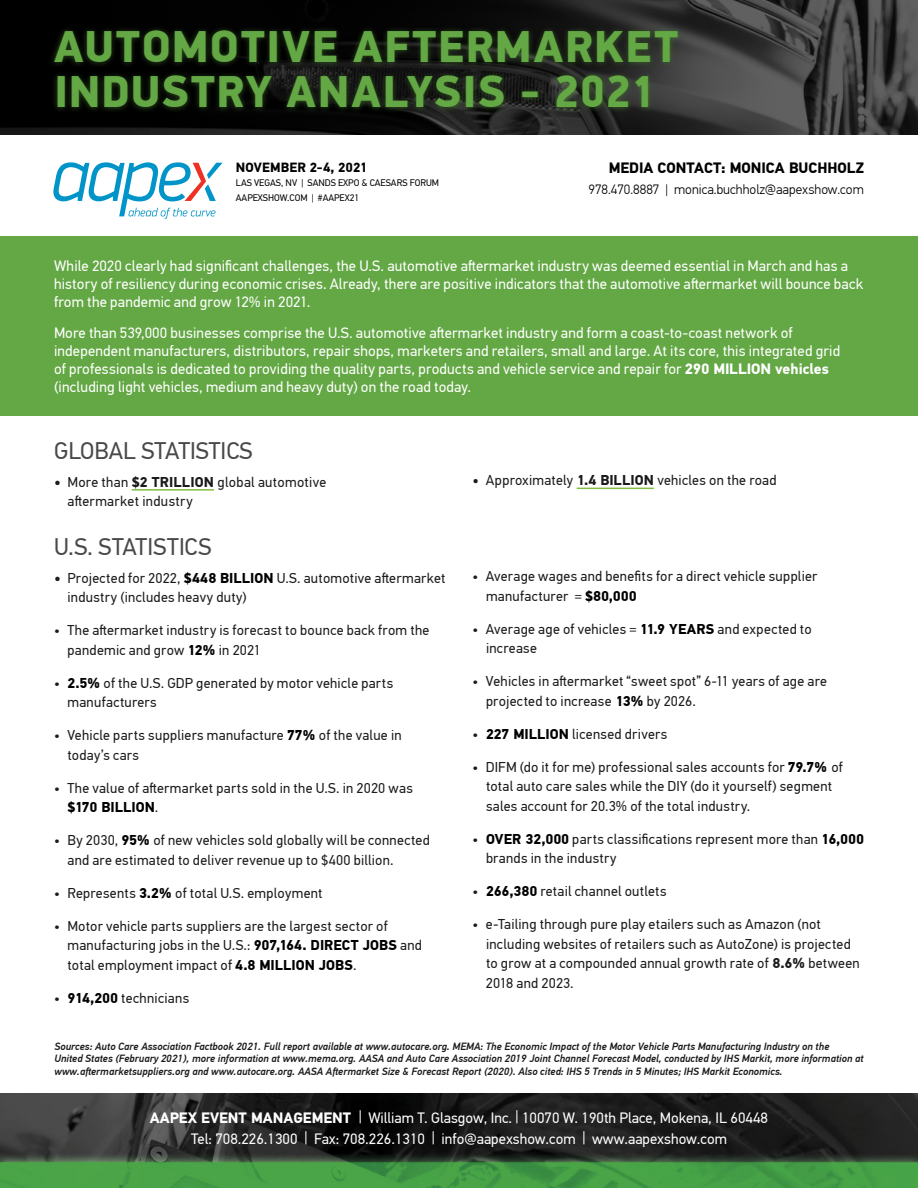
<style>
.page{position:relative;width:918px;height:1188px;background:#fff}
.page>*{position:absolute;margin:0;border:0;box-sizing:border-box;transform-origin:0 0}
.Headline{font:900 45px "PF Din Display Pro";letter-spacing:.04em;color:#64a845}
.Subhead{font:24px "PF Din Text Pro";color:#494949}
.Big_Number_Payoff_Co{font:15px/18px "PF Din Text Pro";letter-spacing:.01em;color:#fff}
.t1{font:700 15px "PF Din Text Pro";color:#000}
.Body{font:14.25px/19.5px "PF Din Text Pro";letter-spacing:.02em;color:#1b1b1b}
.t2{font:300 13.5px "PF Din Text Pro";color:#000}
.t3{font:700 13.35px "PF Din Text Pro";letter-spacing:.005em;color:#000}
.t4{font:italic 500 10.5px/12.6px "PF Din Text Pro";color:#1b1b1b}
.t5{font:9.6px/14.5px "PF Din Text Pro";color:#000}
.s1{font-weight:700}
.s2{font-weight:500;font-size:15px}
.s3{font-weight:500}
.s4{font-weight:700;color:#000}
</style>
<div class="page">
<img style="left:0;top:1093px;width:918px;height:95px">
<img style="left:0;top:0;width:918px;height:135px">
<svg style="left:53px;top:162px;width:170px;height:57px"></svg>
<div style="left:0;top:237px;width:918px;height:179px;background:#64a845"></div>
<div style="left:48px;top:25px;width:636px;height:89px;background:#64a845;opacity:.45"></div>
<hr style="left:132px;top:489px;width:82px;height:2px;background:#81bd41">
<hr style="left:577px;top:488px;width:77px;height:1px;background:#81bd41">
<p class="Headline" style="left:54px;top:19px;width:626px">AUTOMOTIVE AFTERMARKET</p>
<p class="Headline" style="left:54px;top:64px;width:603px">INDUSTRY ANALYSIS - 2021</p>
<p class="t3" style="left:236px;top:159px;width:133px">NOVEMBER 2-4, 2021</p>
<p class="t5" style="left:236px;top:176px;width:205px">LAS VEGAS, NV | SANDS EXPO &amp; CAESARS FORUM<br>AAPEXSHOW.COM | #AAPEX21</p>
<p class="t1" style="left:609px;top:159px;width:257px">MEDIA CONTACT: MONICA BUCHHOLZ</p>
<p class="t2" style="left:589px;top:182px;width:277px">978.470.8887 | monica.buchholz@aapexshow.com</p>
<p class="Big_Number_Payoff_Co" style="left:54px;top:257px;width:811px">While 2020 clearly had significant challenges, the U.S. automotive aftermarket industry was deemed essential in March and has a history of resiliency during economic crises. Already, there are positive indicators that the automotive aftermarket will bounce back from the pandemic and grow 12% in 2021.</p>
<p class="Big_Number_Payoff_Co" style="left:54px;top:324px;width:788px">More than 539,000 businesses comprise the U.S. automotive aftermarket industry and form a coast-to-coast network of independent manufacturers, distributors, repair shops, marketers and retailers, small and large. At its core, this integrated grid of professionals is dedicated to providing the quality parts, products and vehicle service and repair for <span class="s1">290 MILLION vehicles </span>(including light vehicles, medium and heavy duty) on the road today.</p>
<p class="Subhead" style="left:54px;top:437px;width:200px">GLOBAL STATISTICS</p>
<p class="Body" style="left:68px;top:472px;width:260px;text-indent:-14px"><span class="s2">•</span> More than <span class="s1">$2 TRILLION</span> global automotive aftermarket industry</p>
<p class="Body" style="left:472px;top:471px;width:306px"><span class="s3">•</span> Approximately <span class="s1">1.4 BILLION</span> vehicles on the road</p>
<p class="Subhead" style="left:54px;top:533px;width:159px">U.S. STATISTICS</p>
<p class="Body" style="left:68px;top:568px;width:380px;text-indent:-14px"><span class="s2">•</span> Projected for 2022, <span class="s4">$448 BILLION</span> U.S. automotive aftermarket industry (includes heavy duty)</p>
<p class="Body" style="left:68px;top:621px;width:363px;text-indent:-14px">• The aftermarket industry is forecast to bounce back from the pandemic and grow <span class="s4">12%</span> in 2021</p>
<p class="Body" style="left:68px;top:673px;width:327px;text-indent:-14px">• <span class="s4">2.5%</span> of the U.S. GDP generated by motor vehicle parts manufacturers</p>
<p class="Body" style="left:68px;top:726px;width:336px;text-indent:-14px">• Vehicle parts suppliers manufacture <span class="s4">77%</span> of the value in today’s cars</p>
<p class="Body" style="left:68px;top:778px;width:347px;text-indent:-14px">• The value of aftermarket parts sold in the U.S. in 2020 was <span class="s4">$170 BILLION</span>.</p>
<p class="Body" style="left:68px;top:831px;width:364px;text-indent:-14px">• By 2030, <span class="s4">95%</span> of new vehicles sold globally will be connected and are estimated to deliver revenue up to $400 billion.</p>
<p class="Body" style="left:54px;top:883px;width:270px">• Represents <span class="s4">3.2%</span> of total U.S. employment</p>
<p class="Body" style="left:68px;top:916px;width:356px;text-indent:-14px">• Motor vehicle parts suppliers are the largest sector of manufacturing jobs in the U.S.: <span class="s4">907,164. DIRECT JOBS</span> and total employment impact of <span class="s4">4.8 MILLION JOBS</span>.</p>
<p class="Body" style="left:54px;top:988px;width:137px">• <span class="s4">914,200</span> technicians</p>
<p class="Body" style="left:486px;top:567px;width:333px;text-indent:-14px">• Average wages and benefits for a direct vehicle supplier manufacturer = <span class="s4">$80,000</span></p>
<p class="Body" style="left:486px;top:619px;width:327px;text-indent:-14px">• Average age of vehicles = <span class="s4">11.9 YEARS</span> and expected to increase</p>
<p class="Body" style="left:486px;top:672px;width:342px;text-indent:-14px">• Vehicles in aftermarket “sweet spot” 6-11 years of age are projected to increase <span class="s4">13%</span> by 2026.</p>
<p class="Body" style="left:472px;top:724px;width:196px">• <span class="s4">227 MILLION</span> licensed drivers</p>
<p class="Body" style="left:486px;top:757px;width:358px;text-indent:-14px">• DIFM (do it for me) professional sales accounts for <span class="s4">79.7%</span> of total auto care sales while the DIY (do it yourself) segment sales account for 20.3% of the total industry.</p>
<p class="Body" style="left:486px;top:829px;width:380px;text-indent:-14px">• <span class="s4">OVER 32,000</span> parts classifications represent more than <span class="s4">16,000 </span>brands in the industry</p>
<p class="Body" style="left:472px;top:882px;width:196px">• <span class="s4">266,380</span> retail channel outlets</p>
<p class="Body" style="left:486px;top:915px;width:375px;text-indent:-13px">• e-Tailing through pure play etailers such as Amazon (not including websites of retailers such as AutoZone) is projected to grow at a compounded annual growth rate of <span class="s1">8.6%</span> between 2018 and 2023.</p>
<p class="t4" style="left:54px;top:1040px;width:811px">Sources: Auto Care Association Factbook 2021. Full report available at www.autocare.org. MEMA: The Economic Impact of the Motor Vehicle Parts Manufacturing Industry on the<br>United States (February 2021), more information at www.mema.org. AASA and Auto Care Association 2019 Joint Channel Forecast Model, conducted by IHS Markit, more information at www.aftermarketsuppliers.org and www.autocare.org. AASA Aftermarket Size &amp; Forecast Report (2020). Also cited: IHS 5 Trends in 5 Minutes; IHS Markit Economics.</p>
<p class="Big_Number_Payoff_Co" style="left:150px;top:1107px;width:620px;line-height:21px;text-align:center"><span class="s1">AAPEX EVENT MANAGEMENT</span> | William T. Glasgow, Inc. | 10070 W. 190th Place, Mokena, IL 60448<br>Tel: 708.226.1300 | Fax: 708.226.1310 | info@aapexshow.com | www.aapexshow.com</p>
</div>
